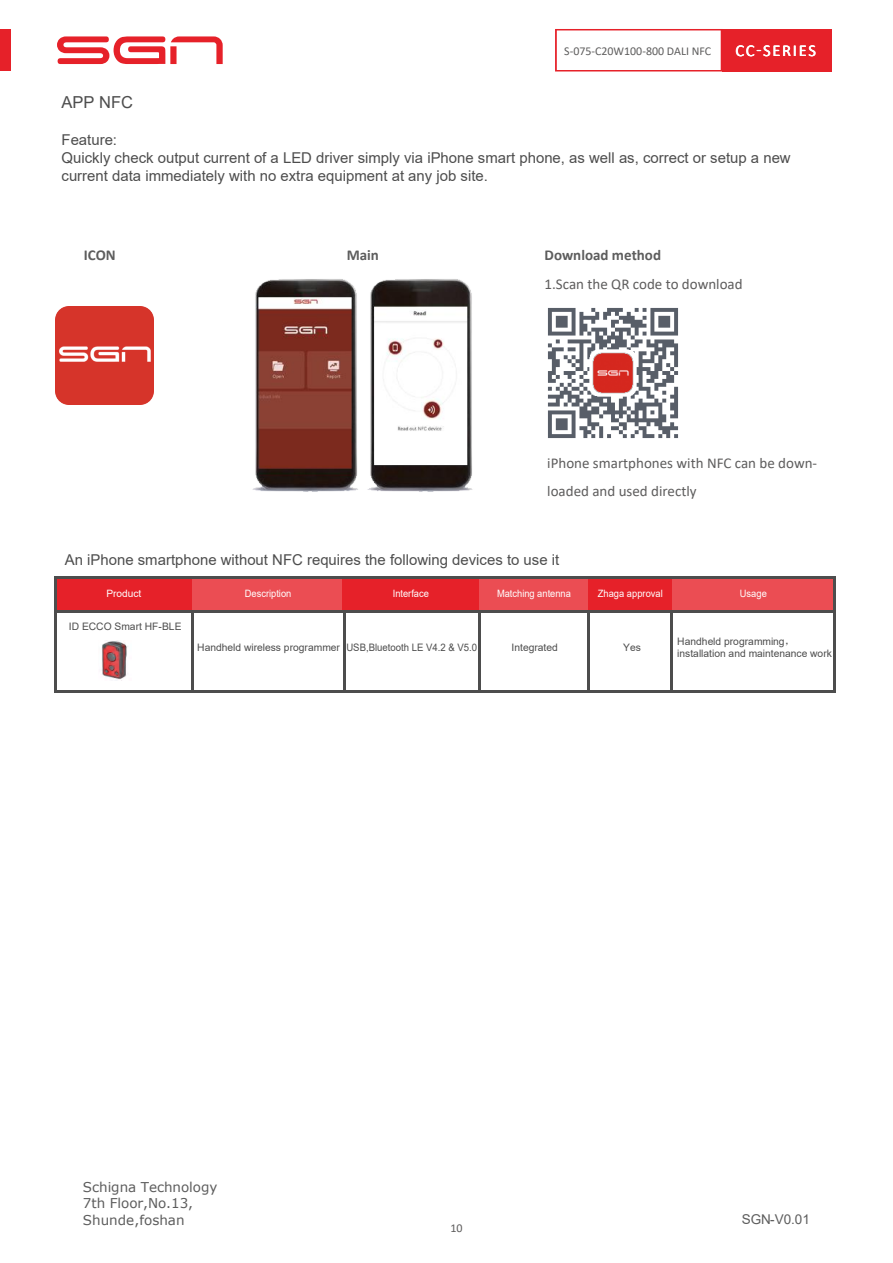
<style>
.page{position:relative;width:893px;height:1263px;background:#fff}
.page>*{position:absolute;margin:0;border:0;box-sizing:border-box;transform-origin:0 0}
.t1{font:16.65px "Calibri";letter-spacing:.1em;color:#fff}
.t2{font:16.5px "Arial";color:#4d4d4d}
.t3{font:700 15.15px "Calibri";color:#5d5d5d}
.t4{font:15px/27.6px "Calibri";color:#5e5d5d}
.t5{font:14.85px/17.9px "Arial";color:#4d4d4d}
.t6{font:13.5px/16.4px "Verdana";letter-spacing:-.005em;color:#5d5d5d}
.t7{font:13.5px "Arial";color:#5d5d5d}
.t8{font:12px "Calibri";color:#5e5d5d}
.t9{font:10.35px/11.7px "Arial";color:#4d4d4d}
.t10{font:10.05px "Arial";color:#fff;scale:.92 1}
.t11{font:10.05px "Arial";color:#fff}
.s1{font-family:"FZLTZCHJW GB1 0"}
</style>
<div class="page">
<div style="left:56px;top:578px;width:136px;height:33px;background:#e62129"></div>
<div style="left:192px;top:578px;width:152px;height:33px;background:#eb4d53"></div>
<div style="left:343px;top:578px;width:136px;height:33px;background:#e62129"></div>
<div style="left:479px;top:578px;width:110px;height:33px;background:#eb4d53"></div>
<div style="left:589px;top:578px;width:83px;height:33px;background:#e62129"></div>
<div style="left:672px;top:578px;width:163px;height:33px;background:#eb4d53"></div>
<hr style="left:54px;top:576px;width:3px;height:117px;background:#4d4d4d">
<hr style="left:191px;top:611px;width:2px;height:82px;background:#4d4d4d">
<hr style="left:343px;top:611px;width:3px;height:82px;background:#4d4d4d">
<hr style="left:478px;top:611px;width:2px;height:82px;background:#4d4d4d">
<hr style="left:587px;top:611px;width:3px;height:82px;background:#4d4d4d">
<hr style="left:671px;top:611px;width:2px;height:82px;background:#4d4d4d">
<hr style="left:833px;top:576px;width:3px;height:117px;background:#4d4d4d">
<hr style="left:55px;top:576px;width:780px;height:3px;background:#4d4d4d">
<hr style="left:55px;top:610px;width:780px;height:2px;background:#4d4d4d">
<hr style="left:55px;top:690px;width:780px;height:3px;background:#4d4d4d">
<img style="left:102px;top:641px;width:26px;height:40px">
<div style="left:722px;top:29px;width:109px;height:42px;background:#e62129"></div>
<svg style="left:555px;top:29px;width:167px;height:42px"></svg>
<div style="left:0;top:30px;width:11px;height:41px;background:#e62129"></div>
<svg style="left:57px;top:36px;width:166px;height:28px"></svg>
<img style="left:55px;top:306px;width:99px;height:98px">
<img style="left:252px;top:279px;width:221px;height:213px">
<img style="left:548px;top:308px;width:130px;height:130px">
<p class="t2" style="left:62px;top:91px;width:73px">APP NFC</p>
<p class="t8" style="left:564px;top:42px;width:149px">S-075-C20W100-800 DALI NFC</p>
<p class="t1" style="left:735px;top:39px;width:82px">CC-SERIES</p>
<p class="t5" style="left:62px;top:131px;width:731px">Feature:<br>Quickly check output current of a LED driver simply via iPhone smart phone, as well as, correct or setup a new current data immediately with no extra equipment at any job site.</p>
<p class="t3" style="left:84px;top:245px;width:33px">ICON</p>
<p class="t3" style="left:347px;top:245px;width:34px">Main</p>
<p class="t3" style="left:545px;top:245px;width:118px">Download method</p>
<p class="t4" style="left:545px;top:270px;width:200px">1.Scan the QR code to download</p>
<p class="t4" style="left:547px;top:449px;width:271px">iPhone smartphones with NFC can be down&shy;loaded and used directly</p>
<p class="t5" style="left:65px;top:551px;width:496px">An iPhone smartphone without NFC requires the following devices to use it</p>
<p class="t11" style="left:106px;top:587px;width:36px">Product</p>
<p class="t10" style="left:245px;top:587px;width:52px">Description</p>
<p class="t10" style="left:393px;top:587px;width:41px">Interface</p>
<p class="t10" style="left:497px;top:587px;width:82px">Matching antenna</p>
<p class="t10" style="left:598px;top:587px;width:72px">Zhaga approval</p>
<p class="t10" style="left:740px;top:587px;width:31px">Usage</p>
<p class="t9" style="left:69px;top:620px;width:114px">ID ECCO Smart HF-BLE</p>
<p class="t9" style="left:197px;top:641px;width:281px">Handheld wireless programmer USB,Bluetooth LE V4.2 &amp; V5.0</p>
<p class="t9" style="left:512px;top:641px;width:48px">Integrated</p>
<p class="t9" style="left:623px;top:641px;width:19px">Yes</p>
<p class="t9" style="left:677px;top:635px;width:156px">Handheld programming<span class="s1">，</span>installation and maintenance work</p>
<p class="t6" style="left:83px;top:1178px;width:136px">Schigna Technology<br>7th Floor,No.13,<br>Shunde,foshan</p>
<p class="t8" style="left:450px;top:1220px;width:14px">10</p>
<p class="t7" style="left:742px;top:1210px;width:70px">SGN-V0.01</p>
</div>
